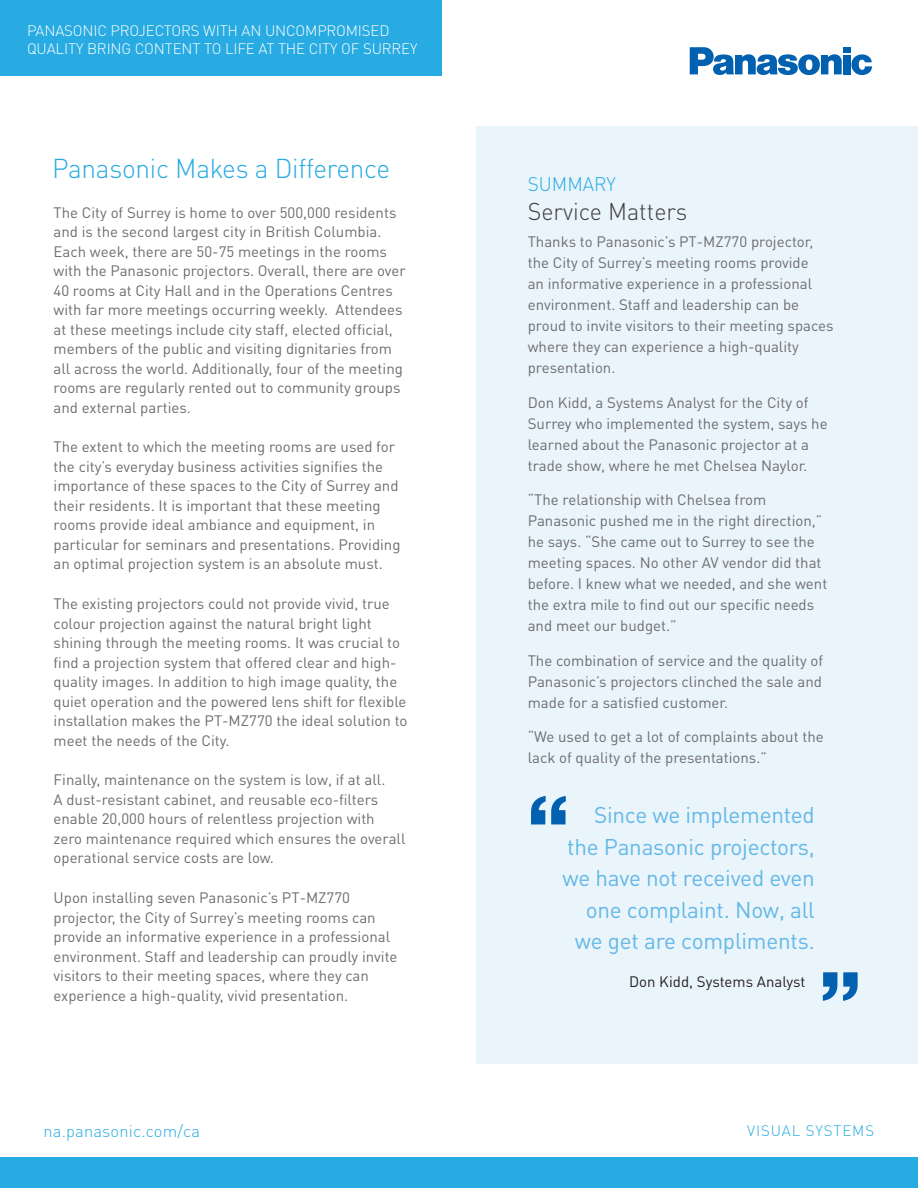
<style>
.page{position:relative;width:918px;height:1188px;background:#fff}
.page>*{position:absolute;margin:0;border:0;box-sizing:border-box;transform-origin:0 0}
.Body_Copy{font:300 27px "DINOT";letter-spacing:-.01em;color:#27abe2}
.Body_Copy-2{font:300 24px "DINOT";color:#3c3c3d}
.t1{font:22.5px/31.5px "DINOT";letter-spacing:-.01em;color:#63b8e7;text-align:right}
.Body_Copy-3{font:300 19.5px "DINOT";color:#27abe2}
.url{font:300 16.5px "DINOT";letter-spacing:.01em;color:#27abe2}
.Body_Copy-4{font:15px/19.5px "DINOT";color:#6c6d70}
.t2{font:300 15px/18px "DINOT";letter-spacing:-.01em;color:#fff}
.Body_Copy-5{font:15px "DINOT";color:#231f20}
.Industry_business_ve{font:300 15px "DINOT";letter-spacing:.06em;color:#27abe2}
</style>
<div class="page">
<div style="left:476px;top:126px;width:442px;height:938px;background:#eaf4fb"></div>
<svg style="left:690px;top:47px;width:182px;height:28px"></svg>
<div style="left:0;top:0;width:442px;height:75px;background:#27abe2"></div>
<div style="left:0;top:1158px;width:918px;height:30px;background:#27abe2"></div>
<svg style="left:531px;top:796px;width:35px;height:28px"></svg>
<svg style="left:823px;top:972px;width:35px;height:29px"></svg>
<p class="t2" style="left:27px;top:22px;width:392px">PANASONIC PROJECTORS WITH AN UNCOMPROMISED<br>QUALITY BRING CONTENT TO LIFE AT THE CITY OF SURREY</p>
<p class="Body_Copy" style="left:52px;top:151px;width:340px">Panasonic Makes a Difference</p>
<p class="Body_Copy-4" style="left:54px;top:202px;width:354px">The City of Surrey is home to over 500,000 residents and is the second largest city in British Columbia.<br>Each week, there are 50-75 meetings in the rooms with the Panasonic projectors. Overall, there are over 40 rooms at City Hall and in the Operations Centres with far more meetings occurring weekly. Attendees at these meetings include city staff, elected official, members of the public and visiting dignitaries from all across the world. Additionally, four of the meeting rooms are regularly rented out to community groups and external parties.</p>
<p class="Body_Copy-4" style="left:54px;top:437px;width:348px">The extent to which the meeting rooms are used for the city’s everyday business activities signifies the importance of these spaces to the City of Surrey and their residents. It is important that these meeting rooms provide ideal ambiance and equipment, in particular for seminars and presentations. Providing an optimal projection system is an absolute must.</p>
<p class="Body_Copy-4" style="left:54px;top:593px;width:355px">The existing projectors could not provide vivid, true colour projection against the natural bright light shining through the meeting rooms. It was crucial to find a projection system that offered clear and high&shy;quality images. In addition to high image quality, the quiet operation and the powered lens shift for flexible installation makes the PT-MZ770 the ideal solution to meet the needs of the City.</p>
<p class="Body_Copy-4" style="left:54px;top:770px;width:353px">Finally, maintenance on the system is low, if at all.<br>A dust-resistant cabinet, and reusable eco-filters enable 20,000 hours of relentless projection with zero maintenance required which ensures the overall operational service costs are low.</p>
<p class="Body_Copy-4" style="left:54px;top:887px;width:345px">Upon installing seven Panasonic’s PT-MZ770 projector, the City of Surrey’s meeting rooms can provide an informative experience in a professional environment. Staff and leadership can proudly invite visitors to their meeting spaces, where they can experience a high-quality, vivid presentation.</p>
<p class="Body_Copy-3" style="left:528px;top:172px;width:90px">SUMMARY</p>
<p class="Body_Copy-2" style="left:528px;top:196px;width:161px">Service Matters</p>
<p class="Body_Copy-4" style="left:528px;top:231px;width:307px;line-height:21px">Thanks to Panasonic’s PT-MZ770 projector, the City of Surrey’s meeting rooms provide<br>an informative experience in a professional environment. Staff and leadership can be proud to invite visitors to their meeting spaces where they can experience a high-quality presentation.</p>
<p class="Body_Copy-4" style="left:528px;top:391px;width:301px;line-height:21px">Don Kidd, a Systems Analyst for the City of Surrey who implemented the system, says he learned about the Panasonic projector at a trade show, where he met Chelsea Naylor.</p>
<p class="Body_Copy-4" style="left:528px;top:489px;width:301px;line-height:21px">“The relationship with Chelsea from Panasonic pushed me in the right direction,” he says. “She came out to Surrey to see the meeting spaces. No other AV vendor did that before. I knew what we needed, and she went the extra mile to find out our specific needs and meet our budget.”</p>
<p class="Body_Copy-4" style="left:528px;top:649px;width:297px;line-height:21px;text-align:justify">The combination of service and the quality of Panasonic’s projectors clinched the sale and made for a satisfied customer.</p>
<p class="Body_Copy-4" style="left:528px;top:726px;width:298px;line-height:21px">“We used to get a lot of complaints about the lack of quality of the presentations.”</p>
<p class="t1" style="left:562px;top:798px;width:254px">Since we implemented the Panasonic projectors, we have not received even one complaint. Now, all we get are compliments.</p>
<p class="Body_Copy-5" style="left:629px;top:972px;width:178px">Don Kidd, Systems Analyst</p>
<p class="url" style="left:44px;top:1121px;width:158px">na.panasonic.com/ca</p>
<p class="Industry_business_ve" style="left:747px;top:1122px;width:129px">VISUAL SYSTEMS</p>
</div>
